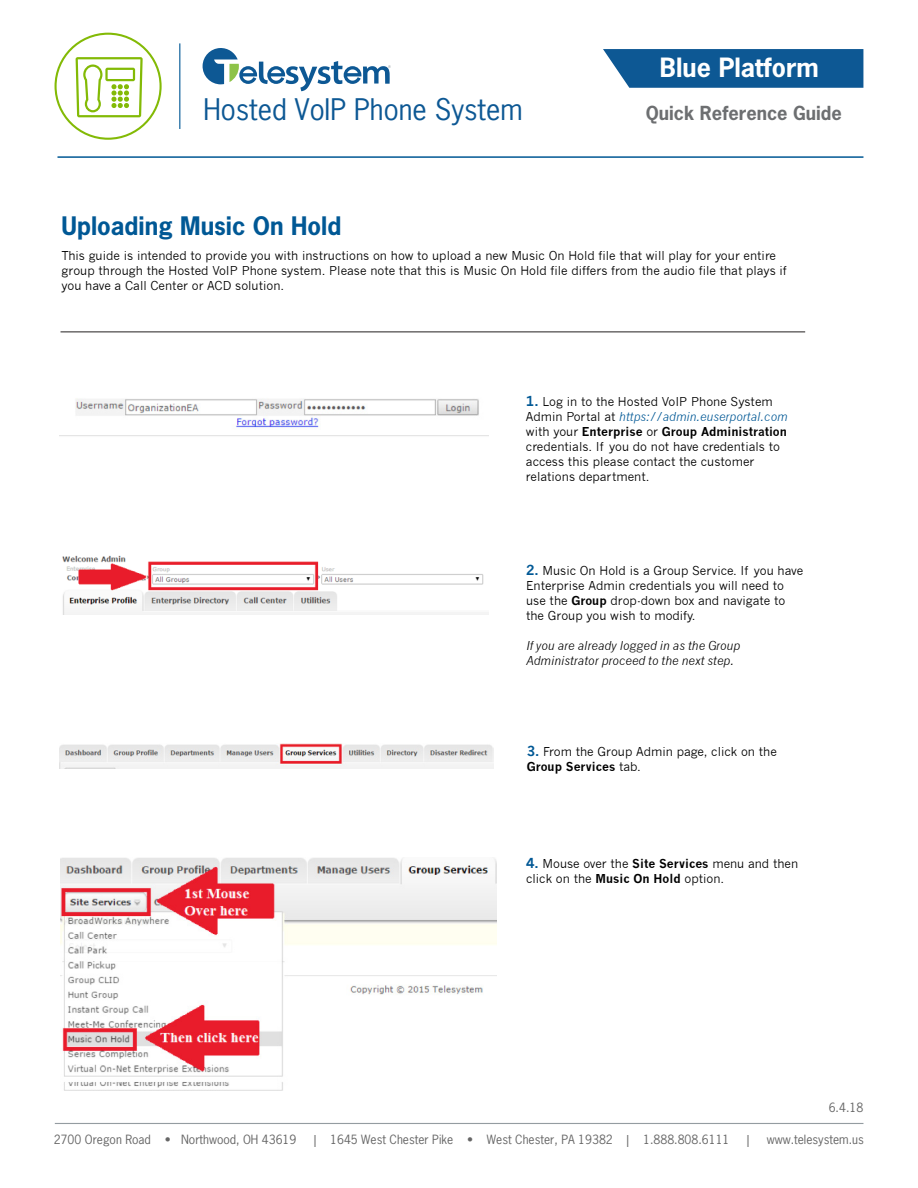
<style>
.page{position:relative;width:918px;height:1188px;background:#fff}
.page>*{position:absolute;margin:0;border:0;box-sizing:border-box;transform-origin:0 0}
.t1{font:28.05px "News Gothic Std";color:#0d5894}
.t2{font:700 25.05px "News Gothic Std";color:#fff}
.t3{font:700 24px "News Gothic Std";color:#005895}
.t4{font:700 18.3px "News Gothic Std";color:#6d6f71}
.t5{font:12px/15px "News Gothic";color:#000}
.t6{font:12px "News Gothic Std";color:#666}
.t7{font:italic 12px/15px "News Gothic";color:#000}
.s1{font-weight:700;font-size:13.5px;color:#005895}
.s2{font-style:italic;color:#005895}
.s3{font-weight:700}
</style>
<div class="page">
<hr style="left:61px;top:332px;width:744px;height:1px;background:#231f20">
<hr style="left:58px;top:156px;width:805px;height:2px;background:#005894">
<hr style="left:55px;top:1123px;width:808px;height:1px;background:#949ca1">
<svg style="left:202px;top:48px;width:189px;height:43px"></svg>
<svg style="left:55px;top:33px;width:107px;height:107px"></svg>
<hr style="left:179px;top:43px;width:1px;height:86px;background:#005895">
<svg style="left:603px;top:49px;width:260px;height:39px;background:#1b619a"></svg>
<img style="left:60px;top:398px;width:429px;height:38px">
<img style="left:62px;top:555px;width:426px;height:59px">
<img style="left:60px;top:744px;width:433px;height:24px">
<img style="left:61px;top:858px;width:435px;height:233px">
<h2 class="t2" style="left:660px;top:51px;width:160px">Blue Platform</h2>
<h1 class="t1" style="left:203px;top:92px;width:321px">Hosted VoIP Phone System</h1>
<h3 class="t4" style="left:646px;top:101px;width:198px">Quick Reference Guide</h3>
<h3 class="t3" style="left:61px;top:210px;width:281px">Uploading Music On Hold</h3>
<p class="t5" style="left:61px;top:248px;width:727px">This guide is intended to provide you with instructions on how to upload a new Music On Hold file that will play for your entire group through the Hosted VoIP Phone system. Please note that this is Music On Hold file differs from the audio file that plays if you have a Call Center or ACD solution.</p>
<p class="t5" style="left:526px;top:394px;width:263px"><span class="s1">1.</span> Log in to the Hosted VoIP Phone System Admin Portal at <span class="s2">https://admin.euserportal.com </span>with your <span class="s3">Enterprise</span> or <span class="s3">Group Administration </span>credentials. If you do not have credentials to access this please contact the customer relations department.</p>
<p class="t5" style="left:526px;top:563px;width:279px"><span class="s1">2.</span> Music On Hold is a Group Service. If you have Enterprise Admin credentials you will need to use the <span class="s3">Group</span> drop-down box and navigate to the Group you wish to modify.</p>
<p class="t7" style="left:526px;top:638px;width:216px">If you are already logged in as the Group<br>Administrator proceed to the next step.</p>
<p class="t5" style="left:527px;top:744px;width:252px"><span class="s1">3.</span> From the Group Admin page, click on the<br><span class="s3">Group Services</span> tab.</p>
<p class="t5" style="left:526px;top:856px;width:274px"><span class="s1">4.</span> Mouse over the <span class="s3">Site Services</span> menu and then click on the <span class="s3">Music On Hold</span> option.</p>
<p class="t6" style="left:829px;top:1100px;width:36px">6.4.18</p>
<p class="t6" style="left:54px;top:1132px;width:244px">2700 Oregon Road • Northwood, OH 43619</p>
<p class="t6" style="left:314px;top:1132px;width:417px">| 1645 West Chester Pike • West Chester, PA 19382 | 1.888.808.6111</p>
<p class="t6" style="left:747px;top:1132px;width:4px">|</p>
<p class="t6" style="left:767px;top:1132px;width:99px">www.telesystem.us</p>
</div>
